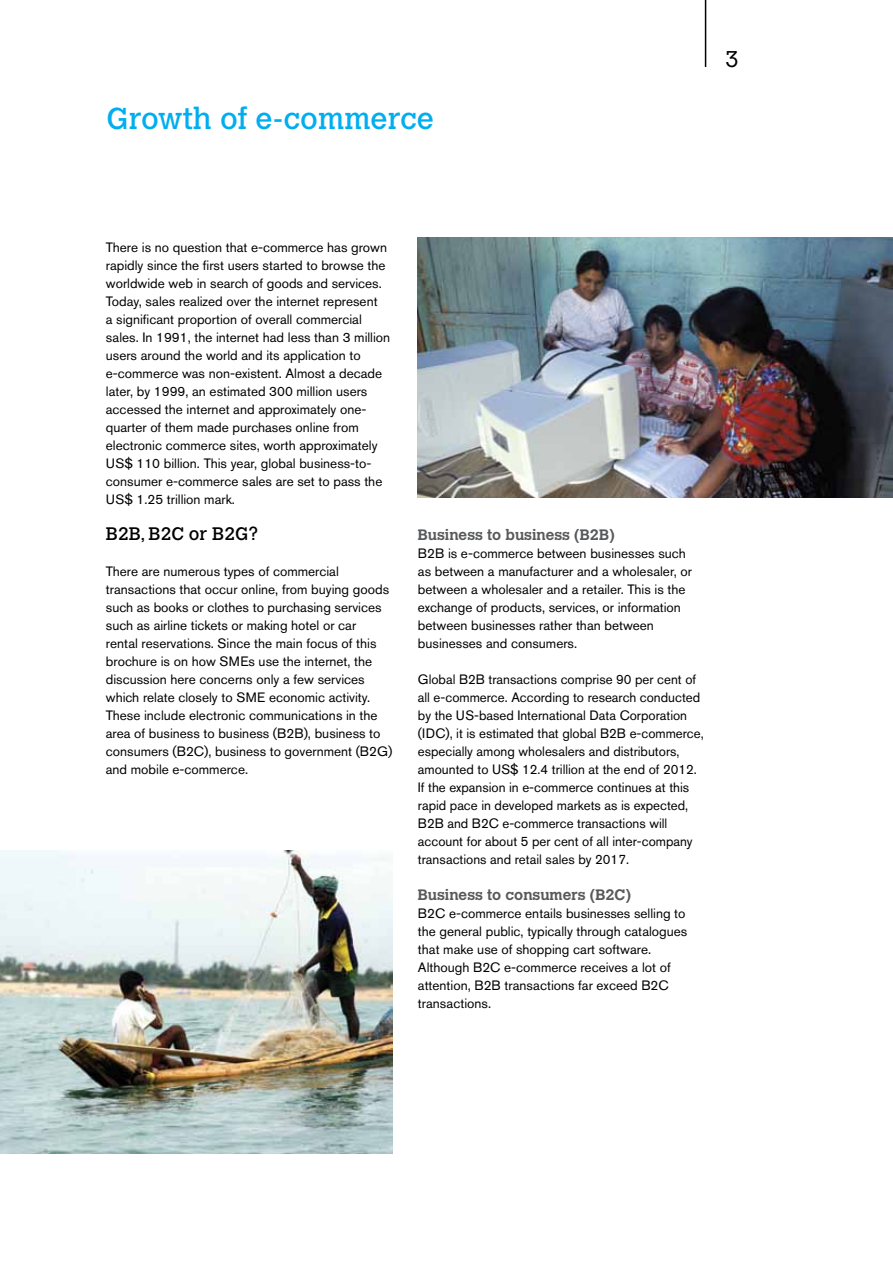
<style>
.page{position:relative;width:893px;height:1263px;background:#fff}
.page>*{position:absolute;margin:0;border:0;box-sizing:border-box;transform-origin:0 0}
.t1{font:30px "Calvert MT Std";color:#00aeef}
.t2{font:300 22.5px "Calvert MT Std";color:#000}
.t3{font:18px "Calvert MT Std";color:#000}
.t4{font:700 15px "Calvert MT Std";color:#58595b}
.t5{font:13.5px/18px "Akzidenz Grotesk BE";color:#000}
</style>
<div class="page">
<hr style="left:705px;top:0;width:1px;height:67px;background:#000">
<img style="left:0;top:850px;width:392px;height:303px">
<img style="left:418px;top:238px;width:475px;height:259px">
<h1 class="t1" style="left:107px;top:101px;width:329px">Growth of e-commerce</h1>
<h2 class="t2" style="left:725px;top:46px;width:14px">3</h2>
<p class="t5" style="left:106px;top:238px;width:286px">There is no question that e-commerce has grown rapidly since the first users started to browse the worldwide web in search of goods and services.<br>Today, sales realized over the internet represent<br>a significant proportion of overall commercial sales. In 1991, the internet had less than 3 million users around the world and its application to e-commerce was non-existent. Almost a decade later, by 1999, an estimated 300 million users accessed the internet and approximately one&shy;quarter of them made purchases online from electronic commerce sites, worth approximately US$ 110 billion. This year, global business-to&shy;consumer e-commerce sales are set to pass the US$ 1.25 trillion mark.</p>
<h3 class="t3" style="left:106px;top:523px;width:154px">B2B, B2C or B2G?</h3>
<p class="t5" style="left:106px;top:562px;width:288px">There are numerous types of commercial transactions that occur online, from buying goods such as books or clothes to purchasing services such as airline tickets or making hotel or car<br>rental reservations. Since the main focus of this brochure is on how SMEs use the internet, the discussion here concerns only a few services which relate closely to SME economic activity.<br>These include electronic communications in the area of business to business (B2B), business to consumers (B2C), business to government (B2G) and mobile e-commerce.</p>
<p class="t4" style="left:418px;top:525px;width:198px">Business to business (B2B)</p>
<p class="t5" style="left:418px;top:544px;width:276px">B2B is e-commerce between businesses such as between a manufacturer and a wholesaler, or between a wholesaler and a retailer. This is the exchange of products, services, or information between businesses rather than between businesses and consumers.</p>
<p class="t5" style="left:418px;top:670px;width:287px">Global B2B transactions comprise 90 per cent of all e-commerce. According to research conducted by the US-based International Data Corporation (IDC), it is estimated that global B2B e‑commerce, especially among wholesalers and distributors, amounted to US$ 12.4 trillion at the end of 2012.<br>If the expansion in e-commerce continues at this rapid pace in developed markets as is expected, B2B and B2C e-commerce transactions will account for about 5 per cent of all inter-company transactions and retail sales by 2017.</p>
<p class="t4" style="left:418px;top:885px;width:215px">Business to consumers (B2C)</p>
<p class="t5" style="left:418px;top:904px;width:271px">B2C e-commerce entails businesses selling to the general public, typically through catalogues that make use of shopping cart software.<br>Although B2C e-commerce receives a lot of attention, B2B transactions far exceed B2C transactions.</p>
</div>
